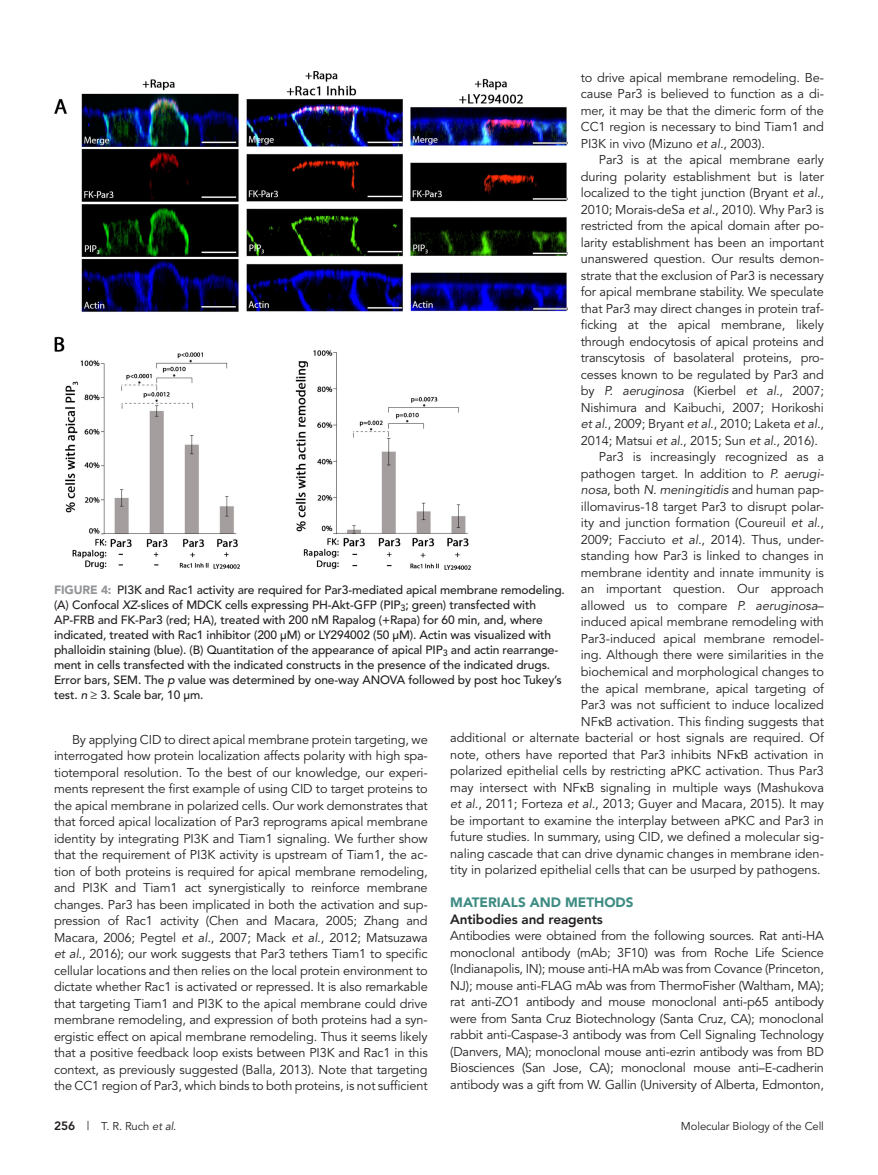
<style>
.page{position:relative;width:878px;height:1175px;background:#fff}
.page>*{position:absolute;margin:0;border:0;box-sizing:border-box;transform-origin:0 0}
.H2afterH1{font:800 13.5px "Avenir";letter-spacing:-.01em;color:#231f20}
.t1{font:900 13.5px "Avenir";color:#3e8c83}
.Para{font:12.75px/16.5px "Avenir";letter-spacing:-.005em;color:#231f20;text-align:justify}
.ParaFL{font:12.75px/16.5px "Avenir";letter-spacing:-.015em;color:#231f20;text-align:justify}
.FigCaption{font:500 12px/15px "Avenir";letter-spacing:-.01em;color:#231f20}
.t2{font:11.25px "Avenir";letter-spacing:-.01em;color:#231f20}
.s1{font-style:italic}
.s2{font-weight:900;color:#939598}
.s3{font-weight:800;font-size:12px}
.s4{font-size:12px}
</style>
<div class="page">
<img style="left:54px;top:71px;width:513px;height:498px">
<p class="Para" style="left:580px;top:69px;width:245px">to drive apical membrane remodeling. Be&shy;cause Par3 is believed to function as a di&shy;mer, it may be that the dimeric form of the CC1 region is necessary to bind Tiam1 and PI3K in vivo (Mizuno <span class="s1">et al.</span>, 2003).</p>
<p class="Para" style="left:580px;top:152px;width:245px;text-indent:18px">Par3 is at the apical membrane early during polarity establishment but is later localized to the tight junction (Bryant <span class="s1">et al.</span>, 2010; Morais-deSa <span class="s1">et al.</span>, 2010). Why Par3 is restricted from the apical domain after po&shy;larity establishment has been an important unanswered question. Our results demon&shy;strate that the exclusion of Par3 is necessary for apical membrane stability. We speculate that Par3 may direct changes in protein traf&shy;ficking at the apical membrane, likely through endocytosis of apical proteins and transcytosis of basolateral proteins, pro&shy;cesses known to be regulated by Par3 and by <span class="s1">P. aeruginosa</span> (Kierbel <span class="s1">et al.</span>, 2007; Nishimura and Kaibuchi, 2007; Horikoshi <span class="s1">et al.</span>, 2009; Bryant <span class="s1">et al.</span>, 2010; Laketa <span class="s1">et al.</span>, 2014; Matsui <span class="s1">et al.</span>, 2015; Sun <span class="s1">et al.</span>, 2016).</p>
<p class="Para" style="left:450px;top:449px;width:375px;text-align:right">Par3 is increasingly recognized as a<br>pathogen target. In addition to <span class="s1">P. aerugi-<br>nosa</span>, both <span class="s1">N. meningitidis</span> and human pap-<br>illomavirus-18 target Par3 to disrupt polar-<br>ity and junction formation (Coureuil <span class="s1">et al.</span>,<br>2009; Facciuto <span class="s1">et al.</span>, 2014). Thus, under-<br>standing how Par3 is linked to changes in<br>membrane identity and innate immunity is<br>an important question. Our approach<br>allowed us to compare <span class="s1">P. aeruginosa</span>–<br>induced apical membrane remodeling with<br>Par3-induced apical membrane remodel-<br>ing. Although there were similarities in the<br>biochemical and morphological changes to<br>the apical membrane, apical targeting of<br>Par3 was not sufficient to induce localized<br>NF B activation. This finding suggests that<br>additional or alternate bacterial or host signals are required. Of note, others have reported that Par3 inhibits NF B activation in polarized epithelial cells by restricting aPKC activation. Thus Par3 may intersect with NF B signaling in multiple ways (Mashukova <span class="s1">et al.</span>, 2011; Forteza <span class="s1">et al.</span>, 2013; Guyer and Macara, 2015). It may be important to examine the interplay between aPKC and Par3 in future studies. In summary, using CID, we defined a molecular sig&shy;naling cascade that can drive dynamic changes in membrane iden&shy;tity in polarized epithelial cells that can be usurped by pathogens.</p>
<h1 class="t1" style="left:450px;top:894px;width:185px">MATERIALS AND METHODS</h1>
<p class="H2afterH1" style="left:450px;top:911px;width:154px">Antibodies and reagents</p>
<p class="ParaFL" style="left:450px;top:927px;width:375px">Antibodies were obtained from the following sources. Rat anti-HA monoclonal antibody (mAb; 3F10) was from Roche Life Science (Indianapolis, IN); mouse anti-HA mAb was from Covance (Princeton, NJ); mouse anti-FLAG mAb was from ThermoFisher (Waltham, MA); rat anti-ZO1 antibody and mouse monoclonal anti-p65 antibody were from Santa Cruz Biotechnology (Santa Cruz, CA); monoclonal rabbit anti-Caspase-3 antibody was from Cell Signaling Technology (Danvers, MA); monoclonal mouse anti-ezrin antibody was from BD Biosciences (San Jose, CA); monoclonal mouse anti–E-cadherin antibody was a gift from W. Gallin (University of Alberta, Edmonton,</p>
<p class="FigCaption" style="left:54px;top:582px;width:512px"><span class="s2">FIGURE 4:</span> PI3K and Rac1 activity are required for Par3-mediated apical membrane remodeling. (A) Confocal <span class="s1">XZ</span>-slices of MDCK cells expressing PH-Akt-GFP (PIP<sub>3</sub>; green) transfected with AP-FRB and FK-Par3 (red; HA), treated with 200 nM Rapalog (+Rapa) for 60 min, and, where indicated, treated with Rac1 inhibitor (200 µM) or LY294002 (50 µM). Actin was visualized with phalloidin staining (blue). (B) Quantitation of the appearance of apical PIP<sub>3</sub> and actin rearrange&shy;ment in cells transfected with the indicated constructs in the presence of the indicated drugs.<br>Error bars, SEM. The <span class="s1">p</span> value was determined by one-way ANOVA followed by post hoc Tukey’s test. <span class="s1">n</span> ≥ 3. Scale bar, 10 µm.</p>
<p class="Para" style="left:54px;top:731px;width:375px;text-indent:18px">By applying CID to direct apical membrane protein targeting, we interrogated how protein localization affects polarity with high spa&shy;tiotemporal resolution. To the best of our knowledge, our experi&shy;ments represent the first example of using CID to target proteins to the apical membrane in polarized cells. Our work demonstrates that that forced apical localization of Par3 reprograms apical membrane identity by integrating PI3K and Tiam1 signaling. We further show that the requirement of PI3K activity is upstream of Tiam1, the ac&shy;tion of both proteins is required for apical membrane remodeling, and PI3K and Tiam1 act synergistically to reinforce membrane changes. Par3 has been implicated in both the activation and sup&shy;pression of Rac1 activity (Chen and Macara, 2005; Zhang and Macara, 2006; Pegtel <span class="s1">et al.</span>, 2007; Mack <span class="s1">et al.</span>, 2012; Matsuzawa <span class="s1">et al.</span>, 2016); our work suggests that Par3 tethers Tiam1 to specific cellular locations and then relies on the local protein environment to dictate whether Rac1 is activated or repressed. It is also remarkable that targeting Tiam1 and PI3K to the apical membrane could drive membrane remodeling, and expression of both proteins had a syn&shy;ergistic effect on apical membrane remodeling. Thus it seems likely that a positive feedback loop exists between PI3K and Rac1 in this context, as previously suggested (Balla, 2013). Note that targeting the CC1 region of Par3, which binds to both proteins, is not sufficient</p>
<p class="t2" style="left:54px;top:1119px;width:124px"><span class="s3">256</span> <span class="s4">|</span> T. R. Ruch <span class="s1">et al</span>.</p>
<p class="t2" style="left:681px;top:1119px;width:144px">Molecular Biology of the Cell</p>
</div>
